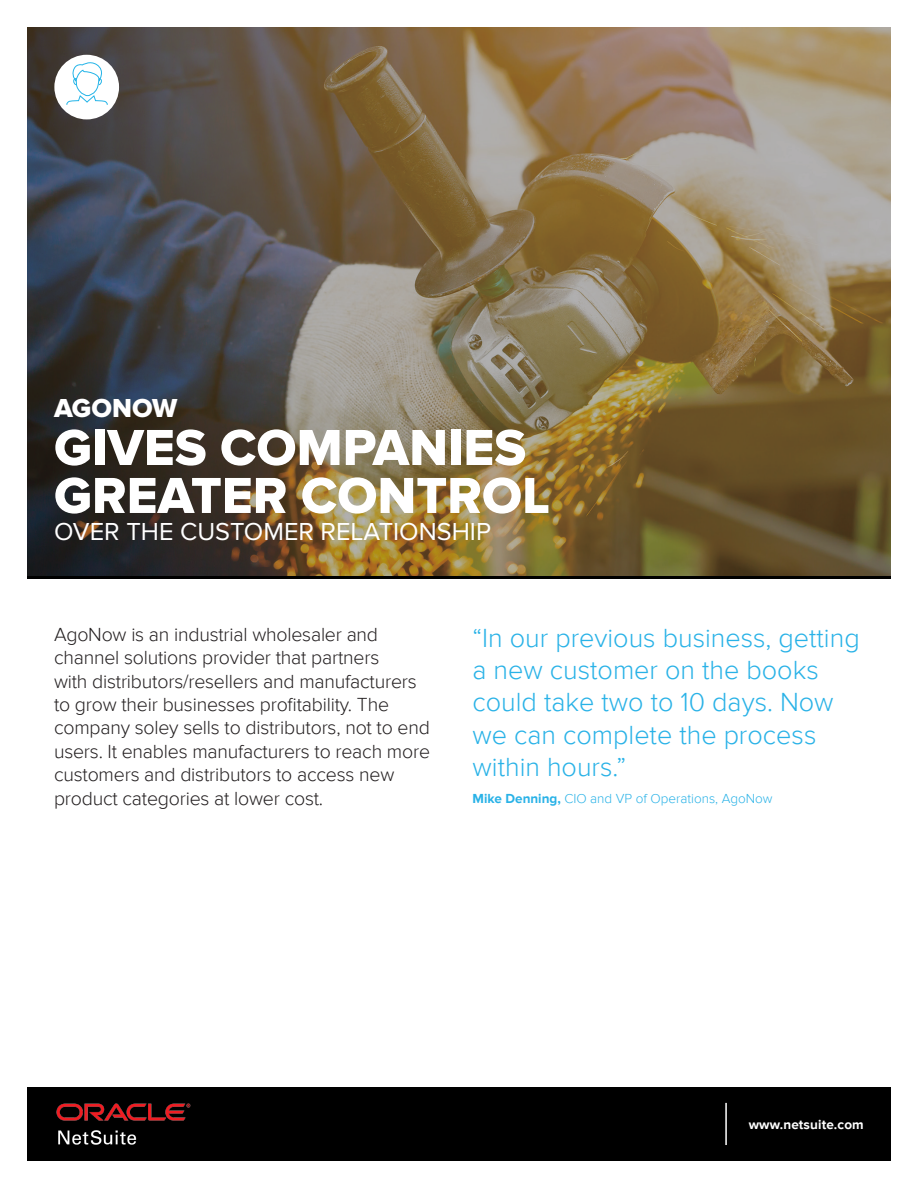
<style>
.page{position:relative;width:918px;height:1188px;background:#fff}
.page>*{position:absolute;margin:0;border:0;box-sizing:border-box;transform-origin:0 0}
.t1{font:52.5px/48px "Proxima Nova Extrabld";color:#fff}
.t2{font:300 27px/32.4px "Proxima Nova";color:#29b2e7}
.t3{font:27px "Proxima Nova Extrabld";color:#fff}
.t4{font:25.5px "Proxima Nova";color:#fff}
.t5{font:300 19.5px/23.4px "Proxima Nova";letter-spacing:-.01em;color:#231f20}
.t6{font:300 13.5px "Proxima Nova";color:#29b2e7}
.t7{font:700 13.5px "Proxima Nova";letter-spacing:.01em;color:#fff}
.s1{font-weight:700}
</style>
<div class="page">
<hr style="left:27px;top:576px;width:864px;height:3px;background:#000">
<div style="left:28px;top:1088px;width:863px;height:73px;background:#000"></div>
<img style="left:56px;top:1103px;width:135px;height:42px">
<hr style="left:725px;top:1103px;width:2px;height:42px;background:#fff">
<img style="left:27px;top:27px;width:864px;height:549px">
<div style="left:54px;top:55px;width:65px;height:64px;background:#fff;border-radius:50%"></div>
<svg style="left:66px;top:59px;width:42px;height:46px"></svg>
<h2 class="t3" style="left:54px;top:392px;width:125px">AGONOW</h2>
<h1 class="t1" style="left:54px;top:425px;width:497px">GIVES COMPAN IES<br>GREATER CONTROL</h1>
<h3 class="t4" style="left:54px;top:517px;width:439px">OVER THE CUSTOMER RELATIONSHIP</h3>
<p class="t5" style="left:54px;top:623px;width:378px">AgoNow is an industrial wholesaler and channel solutions provider that partners<br>with distributors/resellers and manufacturers to grow their businesses profitability. The company soley sells to distributors, not to end users. It enables manufacturers to reach more customers and distributors to access new product categories at lower cost.</p>
<h2 class="t2" style="left:472px;top:622px;width:389px">“In our previous business, getting a new customer on the books could take two to 10 days. Now we can complete the process within hours.”</h2>
<p class="t6" style="left:472px;top:791px;width:302px"><span class="s1">Mike Denning,</span> CIO and VP of Operations, AgoNow</p>
<p class="t7" style="left:749px;top:1117px;width:117px">www.netsuite.com</p>
</div>
